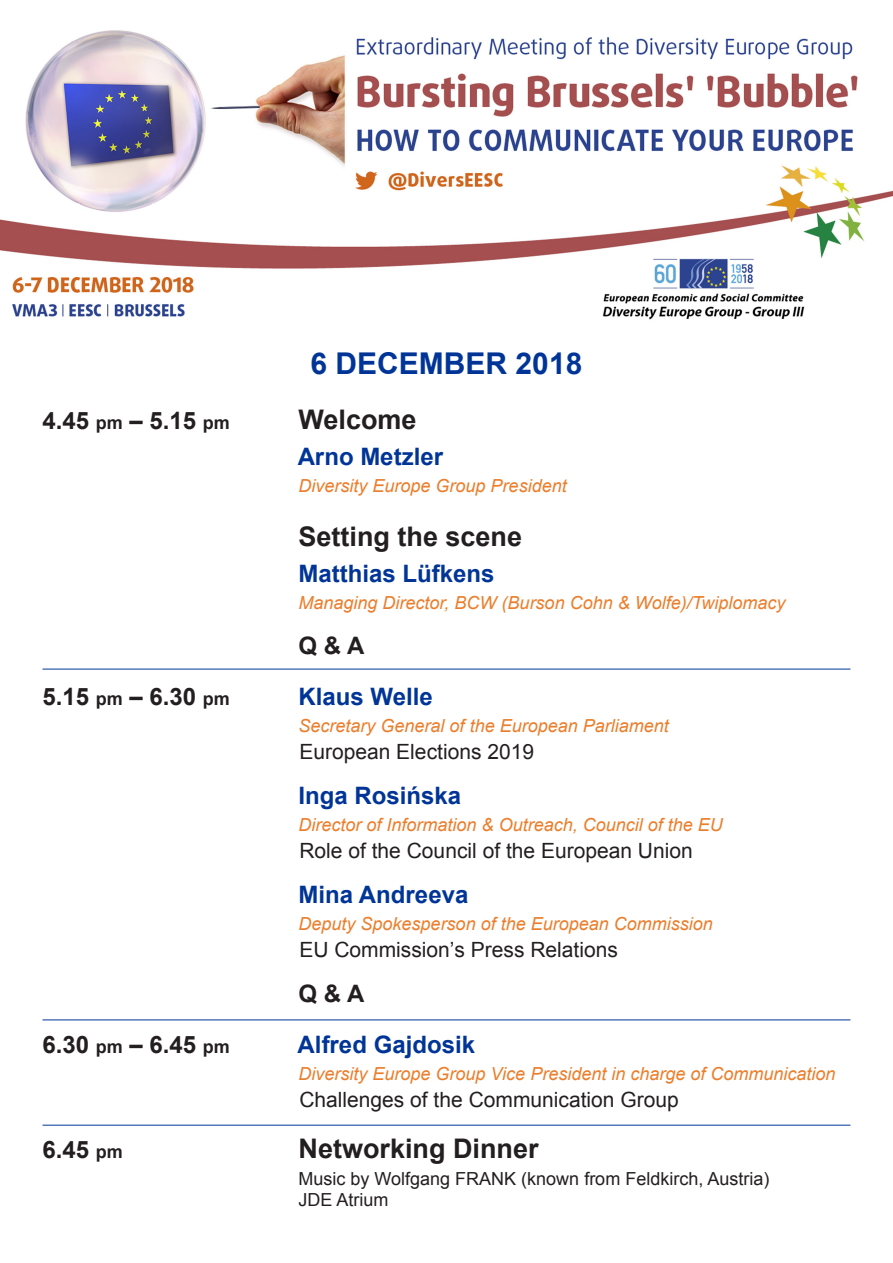
<style>
.page{position:relative;width:893px;height:1263px;background:#fff}
.page>*{position:absolute;margin:0;border:0;box-sizing:border-box;transform-origin:0 0}
.t1{font:700 30px "Arial";color:#003597}
.t2{font:700 27px "Arial";color:#231f20}
.t3{font:700 24px "Arial";color:#003597}
.t4{font:700 24px "Arial";color:#231f20}
.t5{font:21px "Arial";color:#231f20}
.t6{font:italic 18px "Arial";color:#eb7e2c}
.t7{font:18px "Arial";color:#231f20}
.s1{font-size:18px}
</style>
<div class="page">
<img style="left:0;top:30px;width:893px;height:290px">
<hr style="left:43px;top:669px;width:807px;height:1px;background:#003597">
<hr style="left:43px;top:1019px;width:807px;height:1px;background:#003597">
<hr style="left:43px;top:1125px;width:807px;height:1px;background:#003597">
<p class="t1" style="left:311px;top:343px;width:273px">6 DECEMBER 2018</p>
<p class="t4" style="left:43px;top:405px;width:189px">4.45 <span class="s1">pm</span> – 5.15 <span class="s1">pm</span></p>
<p class="t2" style="left:299px;top:402px;width:120px">Welcome</p>
<p class="t3" style="left:298px;top:441px;width:147px">Arno Metzler</p>
<p class="t6" style="left:299px;top:474px;width:270px">Diversity Europe Group President</p>
<p class="t2" style="left:299px;top:519px;width:225px">Setting the scene</p>
<p class="t3" style="left:299px;top:558px;width:198px">Matthias Lüfkens</p>
<p class="t6" style="left:299px;top:591px;width:488px">Managing Director, BCW (Burson Cohn &amp; Wolfe)/Twiplomacy</p>
<p class="t4" style="left:299px;top:630px;width:67px">Q &amp; A</p>
<p class="t4" style="left:43px;top:681px;width:189px">5.15 <span class="s1">pm</span> – 6.30 <span class="s1">pm</span></p>
<p class="t3" style="left:299px;top:681px;width:136px">Klaus Welle</p>
<p class="t6" style="left:299px;top:714px;width:372px">Secretary General of the European Parliament</p>
<p class="t5" style="left:299px;top:738px;width:236px">European Elections 2019</p>
<p class="t3" style="left:299px;top:780px;width:164px">Inga Rosińska</p>
<p class="t6" style="left:299px;top:813px;width:426px">Director of Information &amp; Outreach, Council of the EU</p>
<p class="t5" style="left:299px;top:837px;width:395px">Role of the Council of the European Union</p>
<p class="t3" style="left:299px;top:879px;width:171px">Mina Andreeva</p>
<p class="t6" style="left:299px;top:912px;width:416px">Deputy Spokesperson of the European Commission</p>
<p class="t5" style="left:299px;top:936px;width:320px">EU Commissionʼs Press Relations</p>
<p class="t4" style="left:299px;top:978px;width:67px">Q &amp; A</p>
<p class="t4" style="left:43px;top:1029px;width:189px">6.30 <span class="s1">pm</span> – 6.45 <span class="s1">pm</span></p>
<p class="t3" style="left:298px;top:1029px;width:179px">Alfred Gajdosik</p>
<p class="t6" style="left:299px;top:1062px;width:538px">Diversity Europe Group Vice President in charge of Communication</p>
<p class="t5" style="left:299px;top:1086px;width:381px">Challenges of the Communication Group</p>
<p class="t4" style="left:43px;top:1134px;width:82px">6.45 <span class="s1">pm</span></p>
<p class="t2" style="left:299px;top:1131px;width:242px">Networking Dinner</p>
<p class="t7" style="left:299px;top:1167px;width:472px">Music by Wolfgang FRANK (known from Feldkirch, Austria)</p>
<p class="t7" style="left:299px;top:1188px;width:91px">JDE Atrium</p>
</div>
